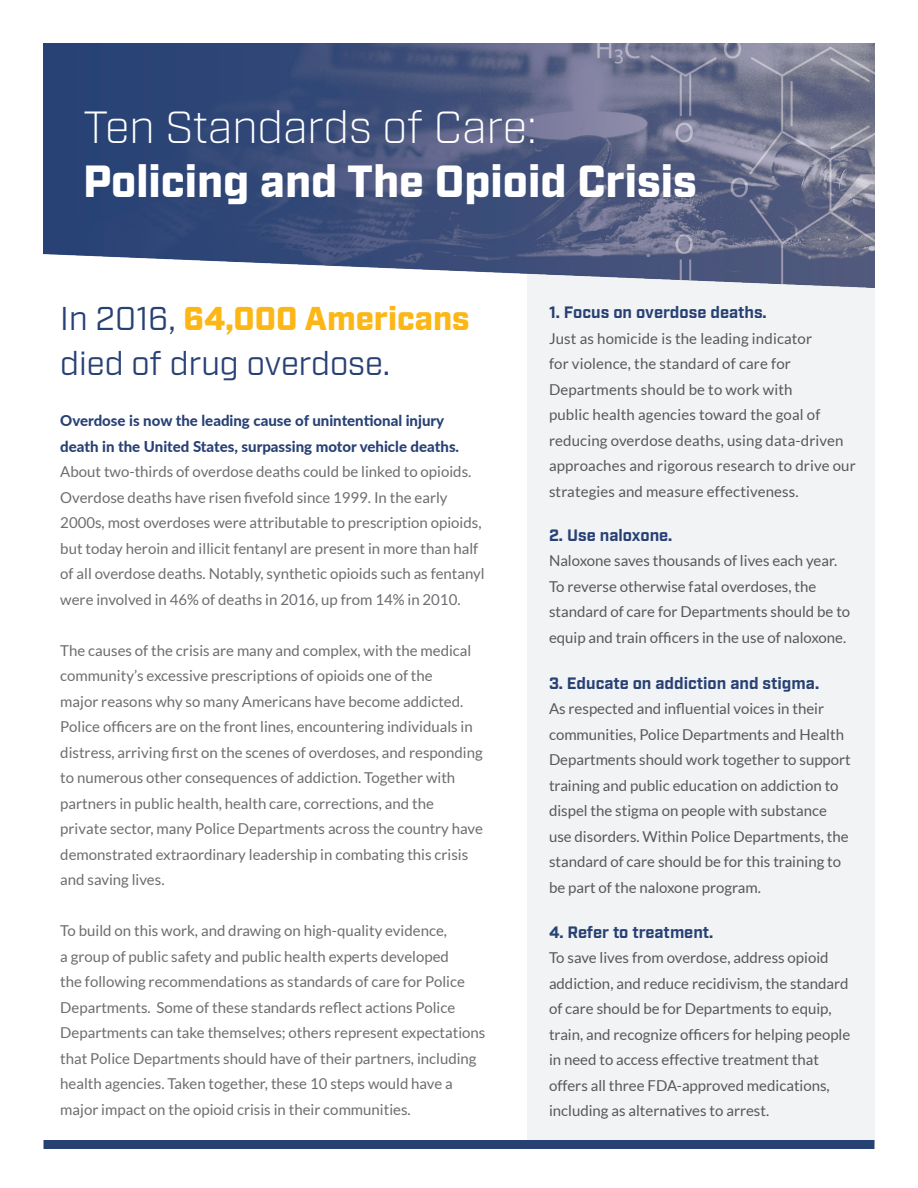
<style>
.page{position:relative;width:918px;height:1188px;background:#fff}
.page>*{position:absolute;margin:0;border:0;box-sizing:border-box;transform-origin:0 0}
.t1{font:900 45px "Industry";color:#fff}
.t2{font:300 45px "Industry";color:#fff}
.body{font:33px/45px "Industry";color:#284175}
.small_subs{font:700 16.5px "Industry";color:#284175}
.body-2{font:15px/25.5px "Lato";color:#6c6d70}
.body-3{font:15px/25.5px "Lato";color:#57585a}
.s1{font-weight:900;color:#fcb615}
.s2{font-weight:800;color:#284175}
</style>
<div class="page">
<div style="left:527px;top:254px;width:347px;height:890px;background:#f2f3f4"></div>
<img style="left:44px;top:44px;width:830px;height:244px">
<div style="left:44px;top:1140px;width:830px;height:9px;background:#284175"></div>
<p class="t2" style="left:83px;top:101px;width:455px">Ten Standards of Care:</p>
<p class="t1" style="left:83px;top:154px;width:615px">Policing and The Opioid Crisis</p>
<p class="body" style="left:60px;top:297px;width:411px">In 2016, <span class="s1">64,000 Americans </span>died of drug overdose.</p>
<p class="body-2" style="left:60px;top:408px;width:426px"><span class="s2">Overdose is now the leading cause of unintentional injury death in the United States, surpassing motor vehicle deaths.<br></span>About two-thirds of overdose deaths could be linked to opioids.<br>Overdose deaths have risen fivefold since 1999. In the early 2000s, most overdoses were attributable to prescription opioids, but today heroin and illicit fentanyl are present in more than half of all overdose deaths. Notably, synthetic opioids such as fentanyl were involved in 46% of deaths in 2016, up from 14% in 2010.</p>
<p class="body-2" style="left:60px;top:637px;width:424px">The causes of the crisis are many and complex, with the medical community’s excessive prescriptions of opioids one of the<br>major reasons why so many Americans have become addicted.<br>Police officers are on the front lines, encountering individuals in distress, arriving first on the scenes of overdoses, and responding to numerous other consequences of addiction. Together with partners in public health, health care, corrections, and the private sector, many Police Departments across the country have demonstrated extraordinary leadership in combating this crisis and saving lives.</p>
<p class="body-2" style="left:60px;top:918px;width:427px">To build on this work, and drawing on high-quality evidence,<br>a group of public safety and public health experts developed<br>the following recommendations as standards of care for Police Departments. Some of these standards reflect actions Police Departments can take themselves; others represent expectations that Police Departments should have of their partners, including health agencies. Taken together, these 10 steps would have a major impact on the opioid crisis in their communities.</p>
<p class="small_subs" style="left:549px;top:302px;width:219px">1. Focus on overdose deaths.</p>
<p class="body-3" style="left:549px;top:325px;width:308px">Just as homicide is the leading indicator<br>for violence, the standard of care for Departments should be to work with<br>public health agencies toward the goal of reducing overdose deaths, using data-driven approaches and rigorous research to drive our strategies and measure effectiveness.</p>
<p class="small_subs" style="left:549px;top:525px;width:125px">2. Use naloxone.</p>
<p class="body-3" style="left:549px;top:548px;width:303px">Naloxone saves thousands of lives each year.<br>To reverse otherwise fatal overdoses, the standard of care for Departments should be to equip and train officers in the use of naloxone.</p>
<p class="small_subs" style="left:549px;top:673px;width:272px">3. Educate on addiction and stigma.</p>
<p class="body-3" style="left:549px;top:696px;width:303px">As respected and influential voices in their communities, Police Departments and Health Departments should work together to support training and public education on addiction to dispel the stigma on people with substance use disorders. Within Police Departments, the standard of care should be for this training to be part of the naloxone program.</p>
<p class="small_subs" style="left:549px;top:922px;width:166px">4. Refer to treatment.</p>
<p class="body-3" style="left:549px;top:945px;width:303px">To save lives from overdose, address opioid addiction, and reduce recidivism, the standard of care should be for Departments to equip, train, and recognize officers for helping people in need to access effective treatment that offers all three FDA-approved medications, including as alternatives to arrest.</p>
</div>
